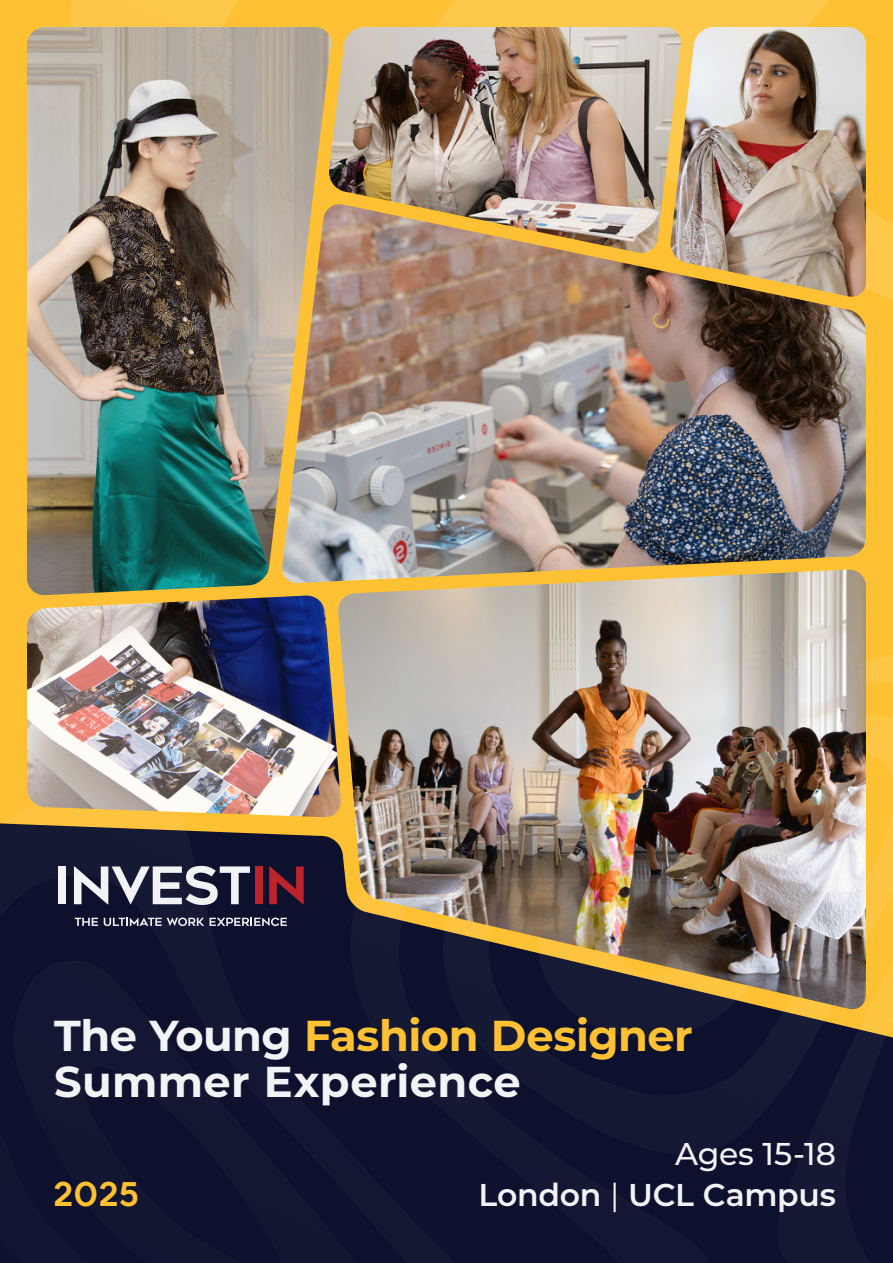
<style>
.page{position:relative;width:893px;height:1263px;background:#fec133}
.page>*{position:absolute;margin:0;border:0;box-sizing:border-box;transform-origin:0 0}
.t1{font:700 43.2px/45.9px "Montserrat";letter-spacing:-.005em;color:#f1f3f4}
.t2{font:32.55px "Geometos";color:#fec133}
.t3{font:600 31.5px "Montserrat";letter-spacing:-.01em;color:#f1f3f4}
.t4{font:500 31.5px "Montserrat";letter-spacing:-.005em;color:#f1f3f4}
.s1{color:#fec133}
.s2{font-weight:400}
</style>
<div class="page">
<svg style="left:866px;top:207px;width:27px;height:93px;fill:#fec84a"></svg>
<svg style="left:71px;top:0;width:758px;height:27px;fill:#fec84a"></svg>
<div style="left:0;top:823px;width:893px;height:440px;background:#0e112d"></div>
<svg style="left:443px;top:823px;width:450px;height:331px;fill:#151833"></svg>
<div style="left:13px;top:960px;width:371px;height:303px;background:#0e112d"></div>
<svg style="left:538px;top:1011px;width:303px;height:28px;fill:#161a33"></svg>
<div style="left:255px;top:866px;width:7px;height:38px;background:#bc232b"></div>
<svg style="left:269px;top:866px;width:35px;height:38px"></svg>
<div style="left:58px;top:866px;width:8px;height:38px;background:#f1f3f4"></div>
<svg style="left:74px;top:866px;width:176px;height:39px"></svg>
<svg style="left:75px;top:918px;width:23px;height:8px"></svg>
<svg style="left:104px;top:917px;width:100px;height:9px"></svg>
<svg style="left:210px;top:917px;width:77px;height:9px"></svg>
<img style="left:337px;top:583px;width:529px;height:428px">
<img style="left:27px;top:595px;width:315px;height:222px">
<img style="left:332px;top:255px;width:534px;height:328px">
<img style="left:669px;top:27px;width:197px;height:271px">
<img style="left:332px;top:27px;width:350px;height:228px">
<img style="left:27px;top:27px;width:305px;height:569px">
<p class="t1" style="left:54px;top:1010px;width:640px">The Young <span class="s1">Fashion Designer<br></span>Summer Experience</p>
<p class="t2" style="left:53px;top:1176px;width:88px">2025</p>
<p class="t4" style="left:675px;top:1131px;width:162px">Ages 15-18</p>
<p class="t3" style="left:478px;top:1172px;width:359px">London <span class="s2">|</span> UCL Campus</p>
</div>
